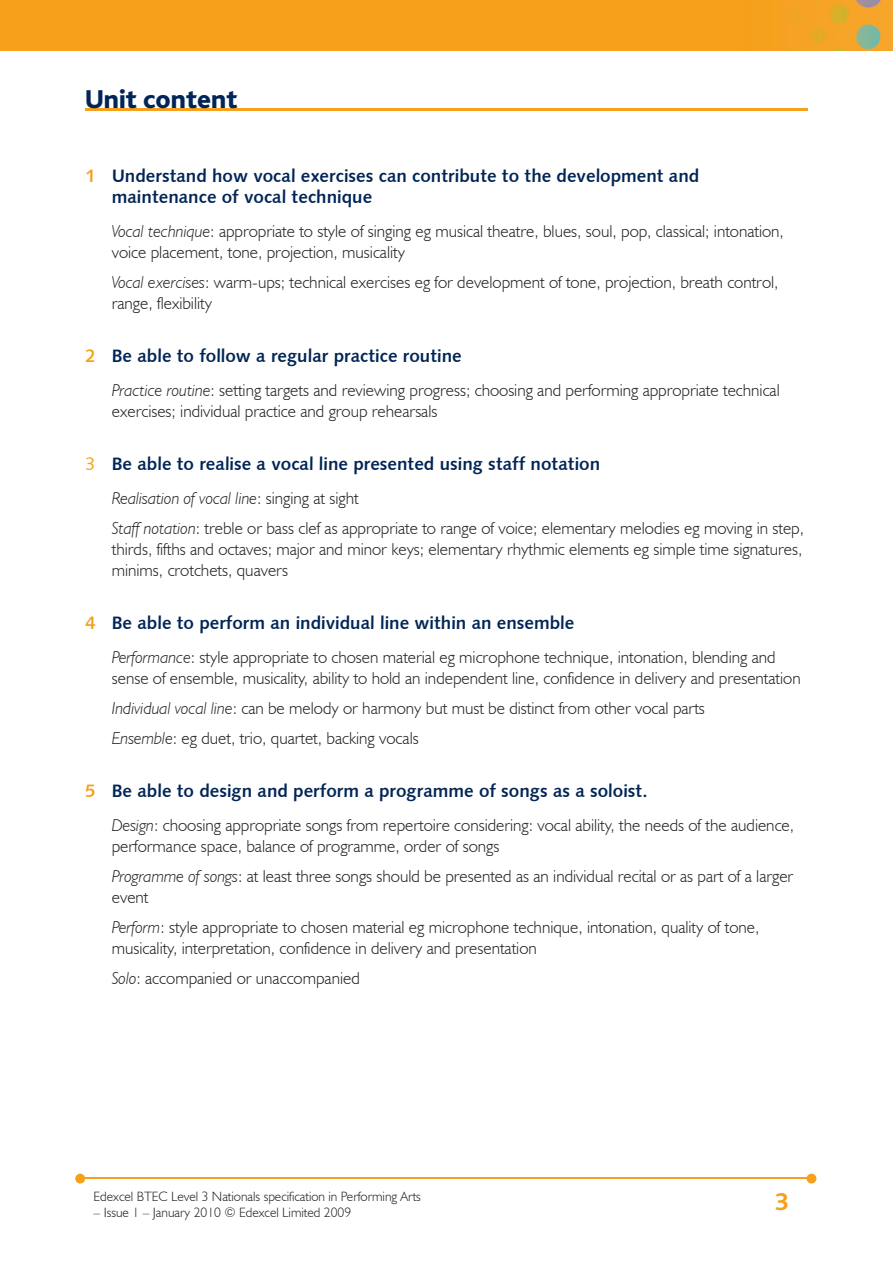
<style>
.page{position:relative;width:893px;height:1263px;background:#fff}
.page>*{position:absolute;margin:0;border:0;box-sizing:border-box;transform-origin:0 0}
.t1{font:800 27px "Bliss";color:#002556}
.t2{font:700 25.5px "Bliss";color:#f6a01b}
.t3{font:18px/21px "Humanist 531 BT Bold A";color:#002556}
.t4{font:300 17.25px/21px "Humanist 521 BT";color:#231f20}
.t5{font:300 13.5px "Humanist 521 BT";color:#231f20}
.s1{color:#f6a01b}
.s2{font-style:italic}
.s3{font-family:"Humanist 531 BT Roman A";color:#f6a01b}
</style>
<div class="page">
<img style="left:0;top:0;width:893px;height:51px">
<hr style="left:82px;top:1178px;width:728px;height:1px;background:#f6a01b">
<svg style="left:807px;top:1174px;width:9px;height:9px"></svg>
<svg style="left:75px;top:1174px;width:10px;height:9px"></svg>
<hr style="left:85px;top:108px;width:723px;height:2px;background:#f6a01b">
<h1 class="t1" style="left:85px;top:85px;width:154px">Unit content</h1>
<p class="t3" style="left:112px;top:165px;width:589px;text-indent:-27px"><span class="s1">1</span> Understand how vocal exercises can contribute to the development and maintenance of vocal technique</p>
<p class="t4" style="left:112px;top:220px;width:674px"><span class="s2">Vocal technique</span>: appropriate to style of singing eg musical theatre, blues, soul, pop, classical; intonation, voice placement, tone, projection, musicality</p>
<p class="t4" style="left:112px;top:271px;width:668px"><span class="s2">Vocal exercises</span>: warm-ups; technical exercises eg for development of tone, projection, breath control, range, flexibility</p>
<p class="t3" style="left:85px;top:345px;width:378px"><span class="s1">2</span> Be able to follow a regular practice routine</p>
<p class="t4" style="left:112px;top:379px;width:669px"><span class="s2">Practice routine</span>: setting targets and reviewing progress; choosing and performing appropriate technical exercises; individual practice and group rehearsals</p>
<p class="t3" style="left:85px;top:453px;width:517px"><span class="s3">3</span> Be able to realise a vocal line presented using staff notation</p>
<p class="t4" style="left:112px;top:483px;width:694px;line-height:30px"><span class="s2">Realisation of vocal line</span>: singing at sight<br><span class="s2">Staff notation</span>: treble or bass clef as appropriate to range of voice; elementary melodies eg moving in step,</p>
<p class="t4" style="left:112px;top:538px;width:692px">thirds, fifths and octaves; major and minor keys; elementary rhythmic elements eg simple time signatures, minims, crotchets, quavers</p>
<p class="t3" style="left:85px;top:612px;width:491px"><span class="s1">4</span> Be able to perform an individual line within an ensemble</p>
<p class="t4" style="left:112px;top:646px;width:690px"><span class="s2">Performance</span>: style appropriate to chosen material eg microphone technique, intonation, blending and sense of ensemble, musicality, ability to hold an independent line, confidence in delivery and presentation</p>
<p class="t4" style="left:112px;top:693px;width:595px;line-height:30px"><span class="s2">Individual vocal line</span>: can be melody or harmony but must be distinct from other vocal parts<br><span class="s2">Ensemble</span>: eg duet, trio, quartet, backing vocals</p>
<p class="t3" style="left:85px;top:780px;width:564px"><span class="s1">5</span> Be able to design and perform a programme of songs as a soloist.</p>
<p class="t4" style="left:112px;top:814px;width:684px"><span class="s2">Design</span>: choosing appropriate songs from repertoire considering: vocal ability, the needs of the audience, performance space, balance of programme, order of songs</p>
<p class="t4" style="left:112px;top:865px;width:683px"><span class="s2">Programme of songs</span>: at least three songs should be presented as an individual recital or as part of a larger event</p>
<p class="t4" style="left:112px;top:916px;width:649px"><span class="s2">Perform</span>: style appropriate to chosen material eg microphone technique, intonation, quality of tone, musicality, interpretation, confidence in delivery and presentation</p>
<p class="t4" style="left:112px;top:967px;width:249px"><span class="s2">Solo</span>: accompanied or unaccompanied</p>
<p class="t5" style="left:94px;top:1188px;width:329px">Edexcel BTEC Level 3 Nationals specification in Performing Arts</p>
<p class="t5" style="left:94px;top:1204px;width:259px">– Issue 1 – January 2010 © Edexcel Limited 2009</p>
<h2 class="t2" style="left:775px;top:1189px;width:15px">3</h2>
</div>
